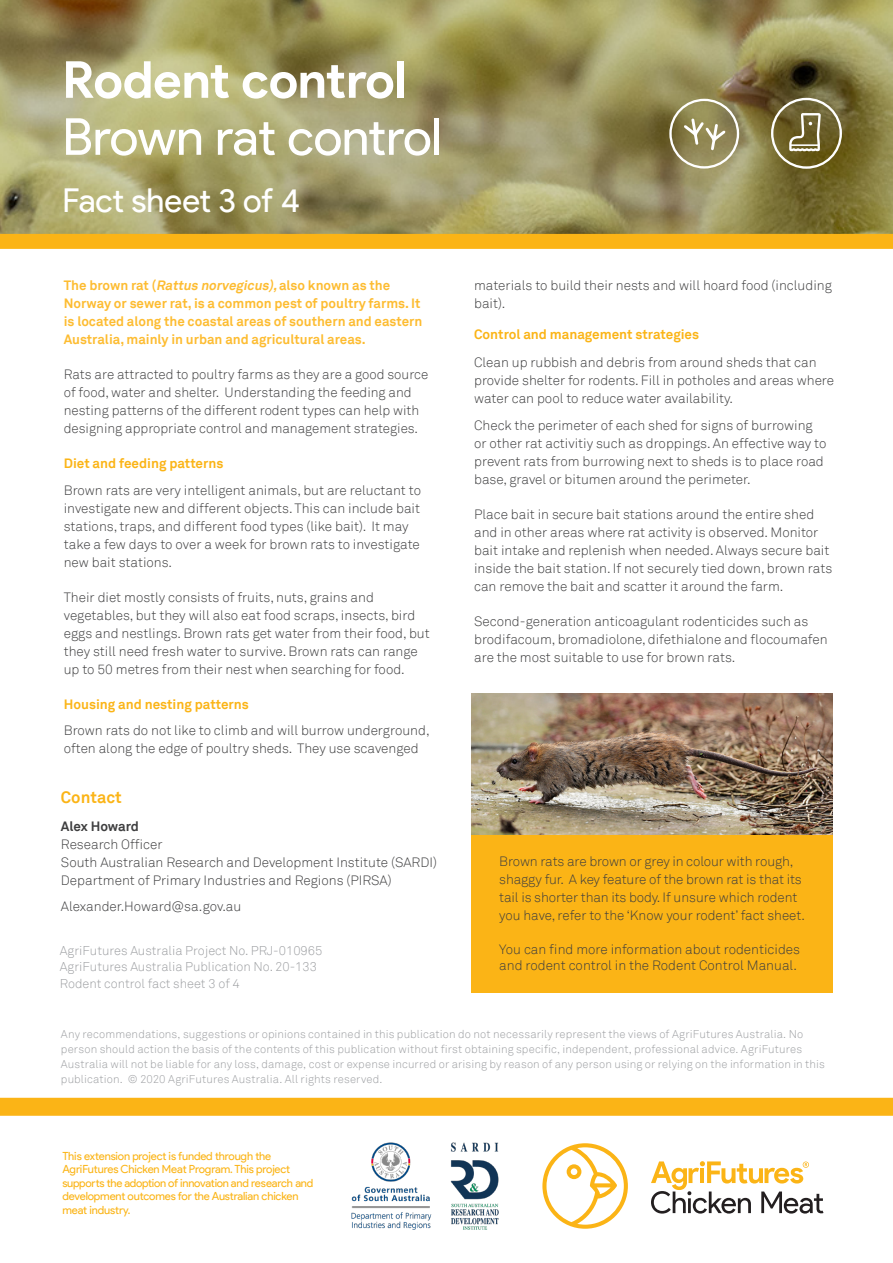
<style>
.page{position:relative;width:893px;height:1263px;background:#fff}
.page>*{position:absolute;margin:0;border:0;box-sizing:border-box;transform-origin:0 0}
.Headline___Purple{font:51px/57px "Product Sans";letter-spacing:-.01em;color:#fff}
.Headline___Purple-2{font:33px "Product Sans";letter-spacing:-.005em;color:#fff}
.Headline___White{font:700 16.5px "Akkurat TT";color:#fbb416}
.Headline___White-2{font:300 13.5px/18px "Akkurat TT";color:#3e3e3f}
.Headline___White-3{font:700 13.5px/18px "Akkurat TT";color:#fdbc31}
.Headline___White-4{font:700 13.5px "Akkurat TT";color:#fbb416}
.Call_to_Action___Pur{font:300 12.75px "Akkurat TT";color:#9d9fa2}
.Call_to_Action___Pur-2{font:300 11.25px/15px "Akkurat TT";letter-spacing:.01em;color:#9d9fa2}
.Letterhead_-_Strapli{font:11.25px/13.5px "Product Sans";letter-spacing:-.015em;color:#fbb416}
.s1{font-weight:700}
.s2{font-style:italic}
</style>
<div class="page">
<img style="left:471px;top:694px;width:362px;height:141px">
<div style="left:471px;top:835px;width:362px;height:157px;background:#fbb416"></div>
<img style="left:0;top:0;width:893px;height:234px">
<div style="left:0;top:234px;width:893px;height:15px;background:#fbb416"></div>
<svg style="left:771px;top:98px;width:71px;height:71px;background:#83794b"></svg>
<svg style="left:669px;top:99px;width:70px;height:70px;background:#a0986e"></svg>
<svg style="left:651px;top:1161px;width:172px;height:52px"></svg>
<svg style="left:542px;top:1143px;width:86px;height:86px"></svg>
<div style="left:0;top:1098px;width:893px;height:18px;background:#fbb416"></div>
<img style="left:351px;top:1142px;width:148px;height:88px">
<p class="Headline___Purple" style="left:62px;top:53px;width:381px"><span class="s1">Rodent control<br></span>Brown rat control</p>
<p class="Headline___Purple-2" style="left:62px;top:182px;width:239px">Fact sheet 3 of 4</p>
<p class="Headline___White-3" style="left:64px;top:276px;width:360px">The brown rat (<span class="s2">Rattus norvegicus),</span>also known as the Norway or sewer rat, is a common pest of poultry farms. It is located along the coastal areas of southern and eastern Australia, mainly in urban and agricultural areas.</p>
<p class="Headline___White-2" style="left:64px;top:365px;width:366px">Rats are attracted to poultry farms as they are a good source of food, water and shelter. Understanding the feeding and nesting patterns of the different rodent types can help with designing appropriate control and management strategies.</p>
<p class="Headline___White-4" style="left:64px;top:455px;width:161px">Diet and feeding patterns</p>
<p class="Headline___White-2" style="left:64px;top:481px;width:359px">Brown rats are very intelligent animals, but are reluctant to investigate new and different objects. This can include bait stations, traps, and different food types (like bait). It may take a few days to over a week for brown rats to investigate new bait stations.</p>
<p class="Headline___White-2" style="left:64px;top:588px;width:367px">Their diet mostly consists of fruits, nuts, grains and vegetables, but they will also eat food scraps, insects, bird eggs and nestlings. Brown rats get water from their food, but they still need fresh water to survive. Brown rats can range up to 50 metres from their nest when searching for food.</p>
<p class="Headline___White-4" style="left:64px;top:695px;width:187px">Housing and nesting patterns</p>
<p class="Headline___White-2" style="left:64px;top:721px;width:367px">Brown rats do not like to climb and will burrow underground, often along the edge of poultry sheds. They use scavenged</p>
<p class="Headline___White" style="left:61px;top:787px;width:62px">Contact</p>
<p class="Headline___White-2" style="left:61px;top:817px;width:378px"><span class="s1">Alex Howard<br></span>Research Officer<br>South Australian Research and Development Institute (SARDI)<br>Department of Primary Industries and Regions (PIRSA)</p>
<p class="Headline___White-2" style="left:61px;top:897px;width:182px">Alexander.Howard@sa.gov.au</p>
<p class="Call_to_Action___Pur" style="left:60px;top:942px;width:264px">AgriFutures Australia Project No. PRJ-010965</p>
<p class="Call_to_Action___Pur" style="left:60px;top:959px;width:259px">AgriFutures Australia Publication No. 20-133</p>
<p class="Call_to_Action___Pur" style="left:60px;top:975px;width:181px">Rodent control fact sheet 3 of 4</p>
<p class="Headline___White-2" style="left:474px;top:276px;width:359px">materials to build their nests and will hoard food (including bait).</p>
<p class="Headline___White-4" style="left:474px;top:325px;width:227px">Control and management strategies</p>
<p class="Headline___White-2" style="left:474px;top:353px;width:362px">Clean up rubbish and debris from around sheds that can provide shelter for rodents. Fill in potholes and areas where water can pool to reduce water availability.</p>
<p class="Headline___White-2" style="left:474px;top:416px;width:354px">Check the perimeter of each shed for signs of burrowing or other rat activitiy such as droppings. An effective way to prevent rats from burrowing next to sheds is to place road base, gravel or bitumen around the perimeter.</p>
<p class="Headline___White-2" style="left:474px;top:505px;width:360px">Place bait in secure bait stations around the entire shed and in other areas where rat activity is observed. Monitor bait intake and replenish when needed. Always secure bait inside the bait station. If not securely tied down, brown rats can remove the bait and scatter it around the farm.</p>
<p class="Headline___White-2" style="left:474px;top:612px;width:355px">Second-generation anticoagulant rodenticides such as brodifacoum, bromadiolone, difethialone and flocoumafen are the most suitable to use for brown rats.</p>
<p class="Headline___White-2" style="left:499px;top:852px;width:307px">Brown rats are brown or grey in colour with rough, shaggy fur. A key feature of the brown rat is that its tail is shorter than its body. If unsure which rodent you have, refer to the ‘Know your rodent’ fact sheet.</p>
<p class="Headline___White-2" style="left:499px;top:941px;width:302px;line-height:16.5px">You can find more information about rodenticides and rodent control in the Rodent Control Manual.</p>
<p class="Call_to_Action___Pur-2" style="left:61px;top:1026px;width:765px">Any recommendations, suggestions or opinions contained in this publication do not necessarily represent the views of AgriFutures Australia. No person should action the basis of the contents of this publication without first obtaining specific, independent, professional advice. AgriFutures Australia will not be liable for any loss, damage, cost or expense incurred or arising by reason of any person using or relying on the information in this publication. © 2020 AgriFutures Australia. All rights reserved.</p>
<p class="Letterhead_-_Strapli" style="left:62px;top:1149px;width:253px">This extension project is funded through the AgriFutures Chicken Meat Program. This project supports the adoption of innovation and research and development outcomes for the Australian chicken meat industry.</p>
</div>
